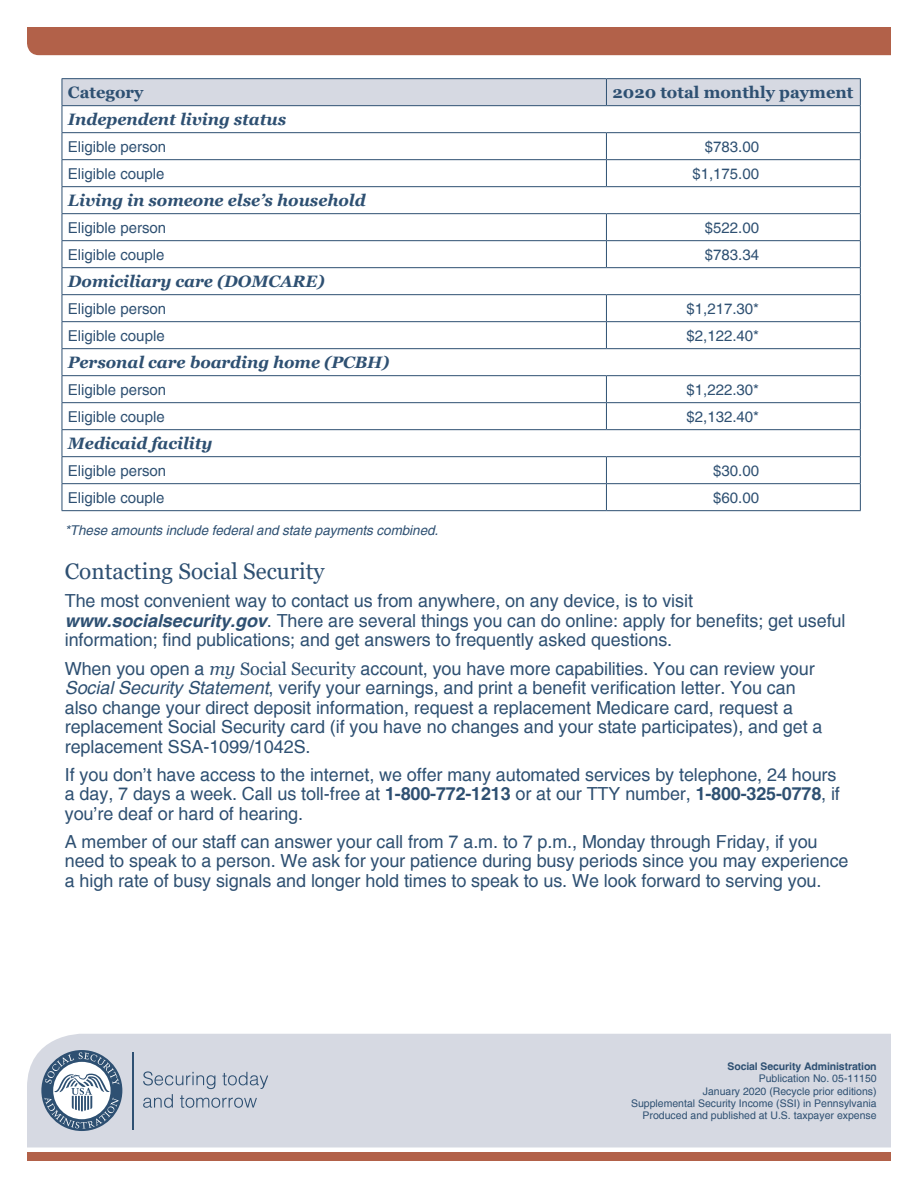
<style>
.page{position:relative;width:918px;height:1188px;background:#fff}
.page>*{position:absolute;margin:0;border:0;box-sizing:border-box;transform-origin:0 0}
.t1{font:22.5px "Georgia";color:#2e5072}
.t2{font:18px/19.5px "Helvetica";letter-spacing:-.005em;color:#2e5072}
.t3{font:italic 700 16.5px "Georgia";letter-spacing:-.005em;color:#2e5072}
.t4{font:700 16.5px "Georgia";color:#2e5072}
.t5{font:15px "Helvetica";color:#2e5072}
.t6{font:italic 13.5px "Helvetica";letter-spacing:-.005em;color:#2e5072}
.t7{font:10.5px "Helvetica";color:#2e5072}
.t8{font:700 10.5px "Helvetica";letter-spacing:-.01em;color:#2e5072}
.s1{font-weight:700;font-style:italic}
.s2{font-family:"Georgia";font-style:italic}
.s3{font-family:"Georgia"}
.s4{font-style:italic}
.s5{font-weight:700}
</style>
<div class="page">
<div style="left:27px;top:1034px;width:864px;height:113px;background:#d6d9e2"></div>
<div style="left:27px;top:27px;width:864px;height:28px;background:#b26149"></div>
<div style="left:27px;top:1153px;width:864px;height:8px;background:#b26149"></div>
<hr style="left:62px;top:78px;width:544px;height:1px;background:#2e5072">
<hr style="left:606px;top:78px;width:255px;height:1px;background:#2e5072">
<svg style="left:62px;top:79px;width:799px;height:431px"></svg>
<hr style="left:62px;top:510px;width:544px;height:1px;background:#2e5072">
<hr style="left:606px;top:510px;width:255px;height:1px;background:#2e5072">
<div style="left:41px;top:1050px;width:81px;height:81px;background:#2e5072;border-radius:50%"></div>
<svg style="left:44px;top:1052px;width:75px;height:77px"></svg>
<hr style="left:132px;top:1052px;width:1px;height:77px;background:#2e5072">
<svg style="left:143px;top:1071px;width:125px;height:37px"></svg>
<p class="t4" style="left:68px;top:82px;width:77px">Category</p>
<p class="t4" style="left:612px;top:82px;width:242px">2020 total monthly payment</p>
<p class="t3" style="left:68px;top:108px;width:220px">Independent living status</p>
<p class="t5" style="left:68px;top:138px;width:100px">Eligible person</p>
<p class="t5" style="left:705px;top:138px;width:56px">$783.00</p>
<p class="t5" style="left:68px;top:165px;width:98px">Eligible couple</p>
<p class="t5" style="left:692px;top:165px;width:68px">$1,175.00</p>
<p class="t3" style="left:68px;top:189px;width:299px">Living in someone else’s household</p>
<p class="t5" style="left:68px;top:219px;width:100px">Eligible person</p>
<p class="t5" style="left:705px;top:219px;width:56px">$522.00</p>
<p class="t5" style="left:68px;top:246px;width:98px">Eligible couple</p>
<p class="t5" style="left:705px;top:246px;width:56px">$783.34</p>
<p class="t3" style="left:68px;top:270px;width:258px">Domiciliary care (DOMCARE)</p>
<p class="t5" style="left:68px;top:300px;width:100px">Eligible person</p>
<p class="t5" style="left:687px;top:300px;width:74px">$1,217.30*</p>
<p class="t5" style="left:68px;top:327px;width:98px">Eligible couple</p>
<p class="t5" style="left:687px;top:327px;width:74px">$2,122.40*</p>
<p class="t3" style="left:68px;top:351px;width:323px">Personal care boarding home (PCBH)</p>
<p class="t5" style="left:68px;top:381px;width:100px">Eligible person</p>
<p class="t5" style="left:687px;top:381px;width:74px">$1,222.30*</p>
<p class="t5" style="left:68px;top:408px;width:98px">Eligible couple</p>
<p class="t5" style="left:687px;top:408px;width:74px">$2,132.40*</p>
<p class="t3" style="left:68px;top:432px;width:146px">Medicaid facility</p>
<p class="t5" style="left:68px;top:462px;width:100px">Eligible person</p>
<p class="t5" style="left:713px;top:462px;width:47px">$30.00</p>
<p class="t5" style="left:68px;top:489px;width:98px">Eligible couple</p>
<p class="t5" style="left:713px;top:489px;width:47px">$60.00</p>
<p class="t6" style="left:65px;top:522px;width:375px">*These amounts include federal and state payments combined.</p>
<h1 class="t1" style="left:65px;top:558px;width:261px">Contacting Social Security</h1>
<p class="t2" style="left:65px;top:592px;width:782px">The most convenient way to contact us from anywhere, on any device, is to visit <span class="s1">www.socialsecurity.gov</span>. There are several things you can do online: apply for benefits; get useful information; find publications; and get answers to frequently asked questions.</p>
<p class="t2" style="left:65px;top:659px;width:759px">When you open a <span class="s2">my</span> <span class="s3">Social Security</span> account, you have more capabilities. You can review your <span class="s4">Social Security Statement</span>, verify your earnings, and print a benefit verification letter. You can also change your direct deposit information, request a replacement Medicare card, request a replacement Social Security card (if you have no changes and your state participates), and get a replacement SSA-1099/1042S.</p>
<p class="t2" style="left:65px;top:765px;width:777px">If you don’t have access to the internet, we offer many automated services by telephone, 24 hours a day, 7 days a week. Call us toll-free at <span class="s5">1-800-772-1213</span> or at our TTY number, <span class="s5">1-800-325-0778</span>, if you’re deaf or hard of hearing.</p>
<p class="t2" style="left:65px;top:832px;width:785px">A member of our staff can answer your call from 7 a.m. to 7 p.m., Monday through Friday, if you need to speak to a person. We ask for your patience during busy periods since you may experience a high rate of busy signals and longer hold times to speak to us. We look forward to serving you.</p>
<p class="t8" style="left:727px;top:1060px;width:151px">Social Security Administration</p>
<p class="t7" style="left:759px;top:1072px;width:119px">Publication No. 05-11150</p>
<p class="t7" style="left:703px;top:1085px;width:175px">January 2020 (Recycle prior editions)</p>
<p class="t7" style="left:631px;top:1097px;width:247px">Supplemental Security Income (SSI) in Pennsylvania</p>
<p class="t7" style="left:643px;top:1110px;width:236px">Produced and published at U.S. taxpayer expense</p>
</div>
